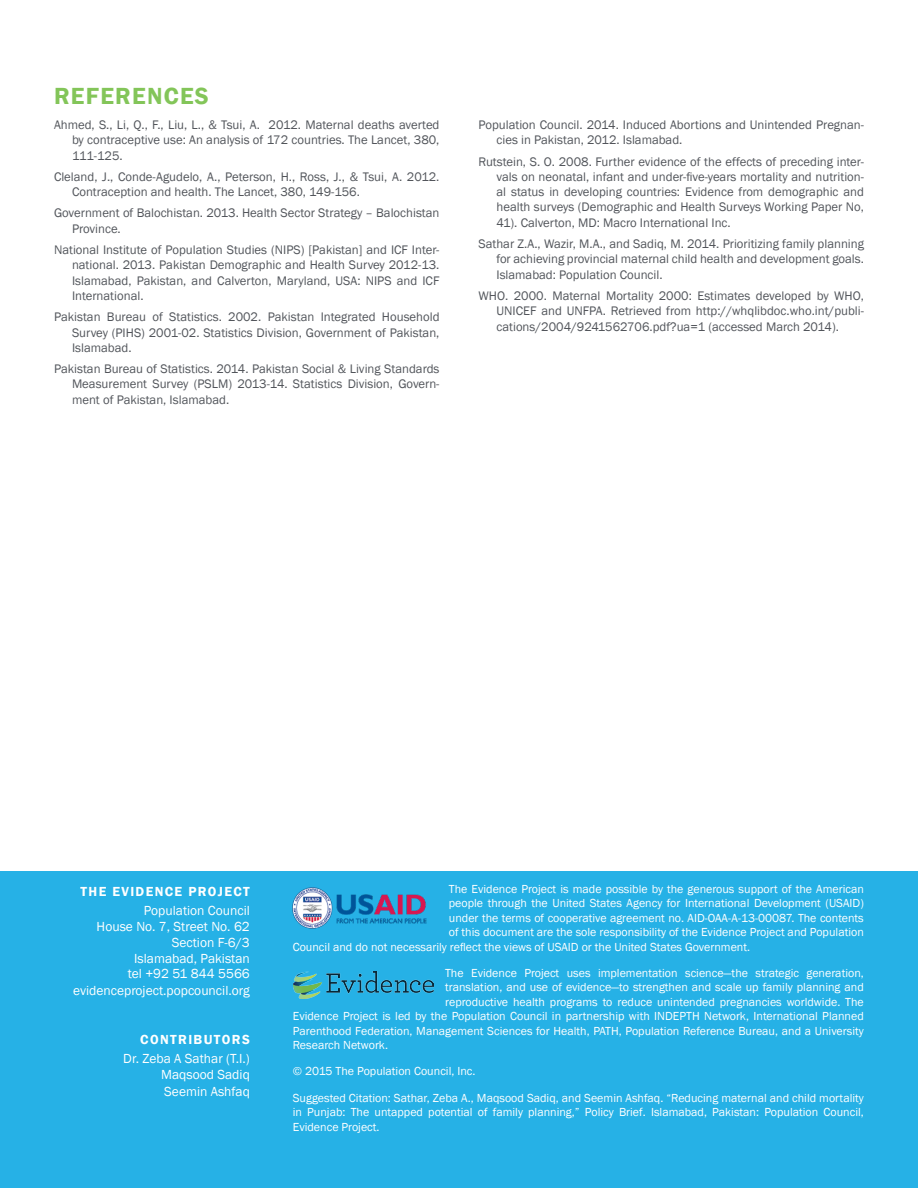
<style>
.page{position:relative;width:918px;height:1188px;background:#fff}
.page>*{position:absolute;margin:0;border:0;box-sizing:border-box;transform-origin:0 0}
.t1{font:600 24px "Franklin Gothic";letter-spacing:.05em;color:#83c559}
.t2{font:13.5px "Franklin Gothic";color:#fff}
.Figure_Titles{font:600 13.5px "Franklin Gothic";letter-spacing:.1em;color:#fff}
.References{font:12.75px/15.3px "Franklin Gothic";color:#52555b;text-align:justify}
.References-2{font:12px/14.4px "Franklin Gothic";color:#fff;text-align:justify}
</style>
<div class="page">
<div style="left:0;top:871px;width:918px;height:317px;background:#26b1e6"></div>
<img style="left:293px;top:971px;width:140px;height:27px">
<img style="left:292px;top:887px;width:135px;height:42px">
<h2 class="t1" style="left:54px;top:82px;width:156px">REFERENCES</h2>
<p class="References" style="left:72px;top:117px;width:369px;text-indent:-18px">Ahmed, S., Li, Q., F., Liu, L., &amp; Tsui, A. 2012. Maternal deaths averted by contraceptive use: An analysis of 172 countries. The Lancet, 380, 111-125.</p>
<p class="References" style="left:72px;top:169px;width:369px;text-indent:-18px">Cleland, J., Conde-Agudelo, A., Peterson, H., Ross, J., &amp; Tsui, A. 2012.<br>Contraception and health. The Lancet, 380, 149-156.</p>
<p class="References" style="left:72px;top:206px;width:369px;text-indent:-18px">Government of Balochistan. 2013. Health Sector Strategy – Balochistan<br>Province.</p>
<p class="References" style="left:72px;top:242px;width:369px;text-indent:-18px">National Institute of Population Studies (NIPS) [Pakistan] and ICF Inter&shy;national. 2013. Pakistan Demographic and Health Survey 2012-13.<br>Islamabad, Pakistan, and Calverton, Maryland, USA: NIPS and ICF International.</p>
<p class="References" style="left:72px;top:310px;width:369px;text-indent:-18px">Pakistan Bureau of Statistics. 2002. Pakistan Integrated Household Survey (PIHS) 2001-02. Statistics Division, Government of Pakistan, Islamabad.</p>
<p class="References" style="left:72px;top:362px;width:369px;text-indent:-18px">Pakistan Bureau of Statistics. 2014. Pakistan Social &amp; Living Standards Measurement Survey (PSLM) 2013-14. Statistics Division, Govern&shy;ment of Pakistan, Islamabad.</p>
<p class="References" style="left:496px;top:117px;width:369px;text-indent:-18px">Population Council. 2014. Induced Abortions and Unintended Pregnan&shy;cies in Pakistan, 2012. Islamabad.</p>
<p class="References" style="left:496px;top:154px;width:369px;text-indent:-18px">Rutstein, S. O. 2008. Further evidence of the effects of preceding inter&shy;vals on neonatal, infant and under-five-years mortality and nutrition&shy;al status in developing countries: Evidence from demographic and health surveys (Demographic and Health Surveys Working Paper No, 41). Calverton, MD: Macro International Inc.</p>
<p class="References" style="left:496px;top:236px;width:369px;text-indent:-18px">Sathar Z.A., Wazir, M.A., and Sadiq, M. 2014. Prioritizing family planning for achieving provincial maternal child health and development goals.<br>Islamabad: Population Council.</p>
<p class="References" style="left:496px;top:288px;width:369px;text-indent:-18px">WHO. 2000. Maternal Mortality 2000: Estimates developed by WHO, UNICEF and UNFPA. Retrieved from http://whqlibdoc.who.int/publi&shy;cations/2004/9241562706.pdf?ua=1 (accessed March 2014).</p>
<p class="Figure_Titles" style="left:81px;top:883px;width:171px">THE EVIDENCE PROJECT</p>
<p class="t2" style="left:144px;top:902px;width:108px">Population Council</p>
<p class="t2" style="left:97px;top:918px;width:155px">House No. 7, Street No. 62</p>
<p class="t2" style="left:172px;top:934px;width:80px">Section F-6/3</p>
<p class="t2" style="left:134px;top:950px;width:117px">Islamabad, Pakistan</p>
<p class="t2" style="left:128px;top:965px;width:123px">tel +92 51 844 5566</p>
<p class="t2" style="left:73px;top:982px;width:178px">evidenceproject.popcouncil.org</p>
<p class="Figure_Titles" style="left:140px;top:1031px;width:111px">CONTRIBUTORS</p>
<p class="t2" style="left:123px;top:1050px;width:128px">Dr. Zeba A Sathar (T.I.)</p>
<p class="t2" style="left:161px;top:1067px;width:90px">Maqsood Sadiq</p>
<p class="t2" style="left:164px;top:1083px;width:87px">Seemin Ashfaq</p>
<p class="References-2" style="left:449px;top:882px;width:416px">The Evidence Project is made possible by the generous support of the American</p>
<p class="References-2" style="left:449px;top:896px;width:416px">people through the United States Agency for International Development (USAID)</p>
<p class="References-2" style="left:449px;top:911px;width:416px">under the terms of cooperative agreement no. AID-OAA-A-13-00087. The contents</p>
<p class="References-2" style="left:449px;top:925px;width:416px">of this document are the sole responsibility of the Evidence Project and Population</p>
<p class="References-2" style="left:293px;top:940px;width:459px">Council and do not necessarily reflect the views of USAID or the United States Government.</p>
<p class="References-2" style="left:445px;top:966px;width:420px">The Evidence Project uses implementation science—the strategic generation,</p>
<p class="References-2" style="left:445px;top:980px;width:420px">translation, and use of evidence—to strengthen and scale up family planning and</p>
<p class="References-2" style="left:445px;top:995px;width:420px">reproductive health programs to reduce unintended pregnancies worldwide. The</p>
<p class="References-2" style="left:293px;top:1009px;width:573px">Evidence Project is led by the Population Council in partnership with INDEPTH Network, International Planned</p>
<p class="References-2" style="left:293px;top:1024px;width:573px">Parenthood Federation, Management Sciences for Health, PATH, Population Reference Bureau, and a University</p>
<p class="References-2" style="left:293px;top:1038px;width:97px">Research Network.</p>
<p class="References-2" style="left:293px;top:1064px;width:184px">© 2015 The Population Council, Inc.</p>
<p class="References-2" style="left:293px;top:1091px;width:573px">Suggested Citation: Sathar, Zeba A., Maqsood Sadiq, and Seemin Ashfaq. “Reducing maternal and child mortality in Punjab: The untapped potential of family planning,” Policy Brief. Islamabad, Pakistan: Population Council, Evidence Project.</p>
</div>
